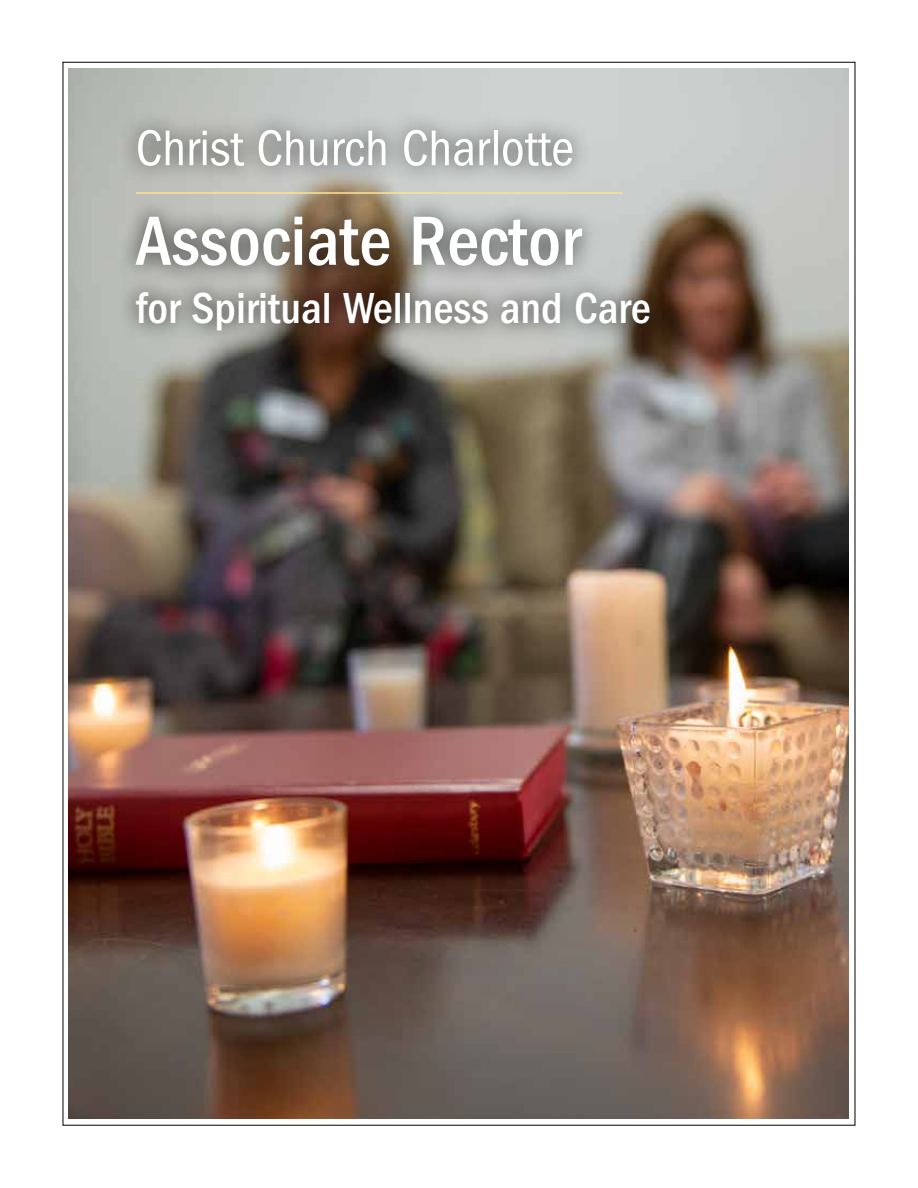
<style>
.page{position:relative;width:918px;height:1188px;background:#fff}
.page>*{position:absolute;margin:0;border:0;box-sizing:border-box;transform-origin:0 0}
.t1{font:500 condensed 72px "ITC Franklin Gothic Std";color:#fff}
.t2{font:condensed 51.9px "ITC Franklin Gothic Std";color:#fff}
.t3{font:500 condensed 45px "ITC Franklin Gothic Std";color:#fff}
</style>
<div class="page">
<img style="left:68px;top:68px;width:780px;height:1051px">
<div style="left:118px;top:111px;width:473px;height:75px;background:#000;opacity:.75"></div>
<hr style="left:136px;top:192px;width:486px;height:2px;background:#ffe293">
<div style="left:117px;top:197px;width:484px;height:89px;background:#000;opacity:.75"></div>
<div style="left:118px;top:273px;width:551px;height:76px;background:#000;opacity:.75"></div>
<p class="t2" style="left:136px;top:119px;width:440px">Christ Church Charlotte</p>
<h1 class="t1" style="left:136px;top:200px;width:447px">Associate Rector</h1>
<p class="t3" style="left:136px;top:283px;width:516px">for Spiritual Wellness and Care</p>
</div>
